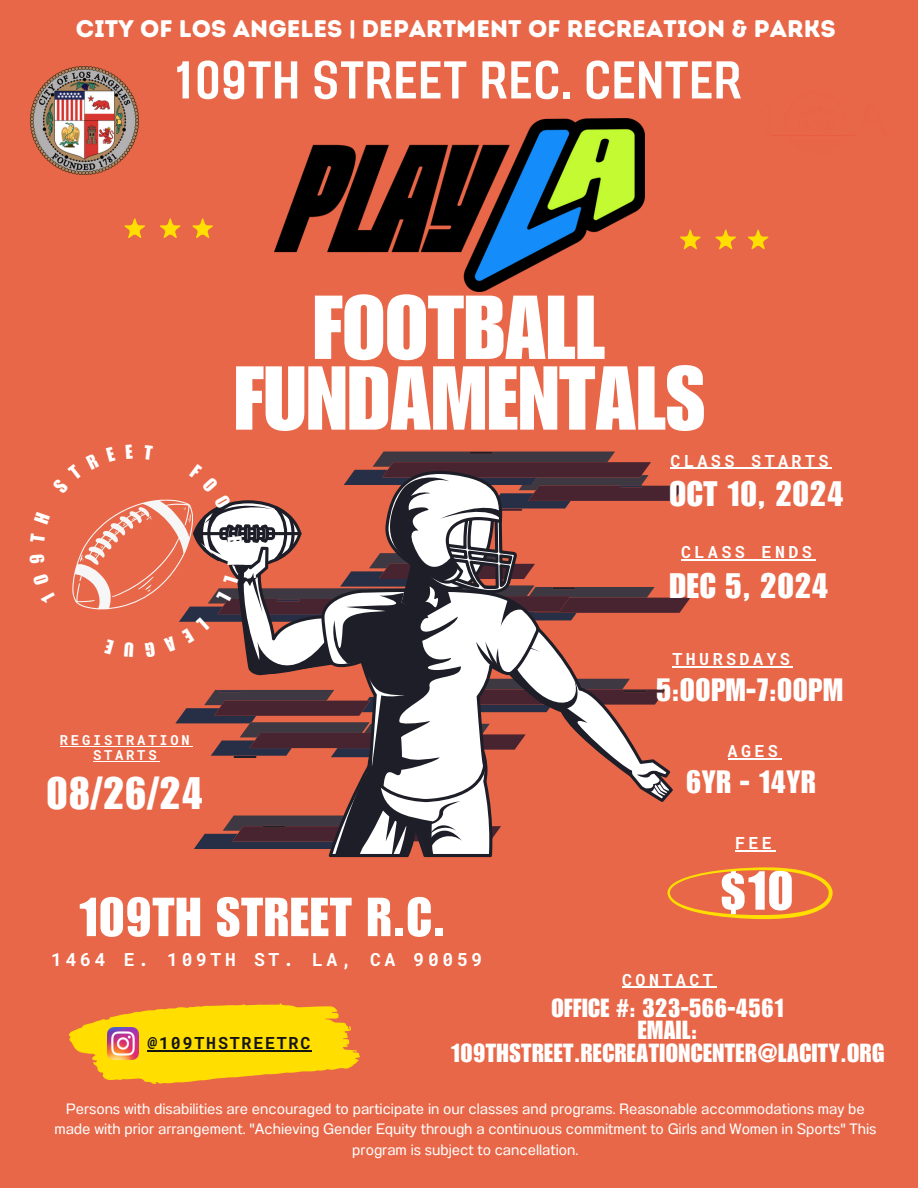
<style>
.page{position:relative;width:918px;height:1188px;background:#e86748}
.page>*{position:absolute;margin:0;border:0;box-sizing:border-box;transform-origin:0 0}
.t1{font:88.65px/70.8px "Impact LT Std";color:#fff;text-align:center}
.t2{font:53.85px "Impact LT Std";letter-spacing:.02em;color:#fff}
.t3{font:52.95px "Adirek Sans 600";letter-spacing:.035em;color:#fff}
.t4{font:44.25px "Impact LT Std";color:#fff}
.t5{font:34.5px "Impact LT Std";letter-spacing:.02em;color:#fff}
.t6{font:31.5px "Impact LT Std";letter-spacing:.02em;color:#fff}
.t7{font:25.5px/22.5px "Impact LT Std";letter-spacing:.02em;color:#fff;text-align:center}
.t8{font:24px "Intro Rust Base";color:#fff}
.t9{font:700 18px "Roboto Mono";letter-spacing:.205em;color:#fff}
.t10{font:700 16.65px "Roboto Mono";letter-spacing:.205em;color:#fff}
.t11{font:700 16.65px "Roboto Mono";letter-spacing:.105em;color:#141414}
.t12{font:15px/20.2px "Anantason";color:#fff;text-align:center}
.t13{font:700 13.8px/14.9px "Roboto Mono";letter-spacing:.205em;color:#fff;text-align:center}
</style>
<div class="page">
<svg style="left:69px;top:1003px;width:291px;height:81px"></svg>
<svg style="left:124px;top:218px;width:21px;height:20px"></svg>
<svg style="left:160px;top:218px;width:21px;height:20px"></svg>
<svg style="left:192px;top:218px;width:21px;height:20px"></svg>
<svg style="left:680px;top:230px;width:21px;height:19px"></svg>
<svg style="left:715px;top:230px;width:21px;height:19px"></svg>
<svg style="left:748px;top:230px;width:20px;height:19px"></svg>
<svg style="left:667px;top:867px;width:166px;height:53px"></svg>
<img style="left:31px;top:66px;width:108px;height:108px">
<img style="left:274px;top:118px;width:370px;height:173px">
<img style="left:107px;top:1028px;width:32px;height:31px">
<hr style="left:671px;top:468px;width:161px;height:1px;background:#fff">
<hr style="left:735px;top:850px;width:40px;height:1px;background:#fff">
<hr style="left:622px;top:987px;width:94px;height:1px;background:#fff">
<hr style="left:147px;top:1050px;width:165px;height:1px;background:#141414">
<hr style="left:672px;top:667px;width:121px;height:1px;background:#fff">
<hr style="left:728px;top:758px;width:53px;height:2px;background:#fff">
<hr style="left:681px;top:559px;width:134px;height:1px;background:#fff">
<svg style="left:60px;top:451px;width:631px;height:406px"></svg>
<h3 class="t8" style="left:76px;top:14px;width:762px">CITY OF LOS ANGELES | DEPARTMENT OF RECREATION &amp; PARKS</h3>
<h3 class="t3" style="left:176px;top:49px;width:567px">109TH STREET REC. CENTER</h3>
<h1 class="t1" style="left:234px;top:305px;width:473px">FOOTBALL<br>FUNDAMENTALS</h1>
<p class="t10" style="left:671px;top:449px;width:159px">CLASS STARTS</p>
<h3 class="t5" style="left:670px;top:482px;width:176px">OCT 10, 2024</h3>
<p class="t10" style="left:681px;top:541px;width:132px">CLASS ENDS</p>
<h3 class="t5" style="left:670px;top:573px;width:160px">DEC 5, 2024</h3>
<p class="t13" style="left:60px;top:732px;width:131px">REGISTRATION<br>STARTS</p>
<h3 class="t4" style="left:47px;top:777px;width:158px">08/26/24</h3>
<h2 class="t2" style="left:78px;top:898px;width:369px">109TH STREET R.C.</h2>
<p class="t10" style="left:672px;top:648px;width:119px">THURSDAYS</p>
<h3 class="t6" style="left:656px;top:679px;width:188px">5:00PM-7:00PM</h3>
<p class="t10" style="left:728px;top:740px;width:52px">AGES</p>
<h3 class="t6" style="left:686px;top:771px;width:131px">6YR - 14YR</h3>
<p class="t10" style="left:735px;top:832px;width:38px">FEE</p>
<h6 class="t2" style="left:721px;top:871px;width:74px">$10</h6>
<p class="t9" style="left:51px;top:947px;width:433px">1464 E. 109TH ST. LA, CA 90059</p>
<h3 class="t7" style="left:450px;top:1000px;width:436px">OFFICE #: 323-566-4561<br>EMAIL:<br>109THSTREET.RECREATIONCENTER@LACITY.ORG</h3>
<p class="t10" style="left:622px;top:968px;width:92px">CONTACT</p>
<p class="t11" style="left:147px;top:1032px;width:164px">@109THSTREETRC</p>
<p class="t12" style="left:54px;top:1099px;width:824px">Persons with disabilities are encouraged to participate in our classes and programs. Reasonable accommodations may be made with prior arrangement. "Achieving Gender Equity through a continuous commitment to Girls and Women in Sports" This program is subject to cancellation.</p>
</div>
